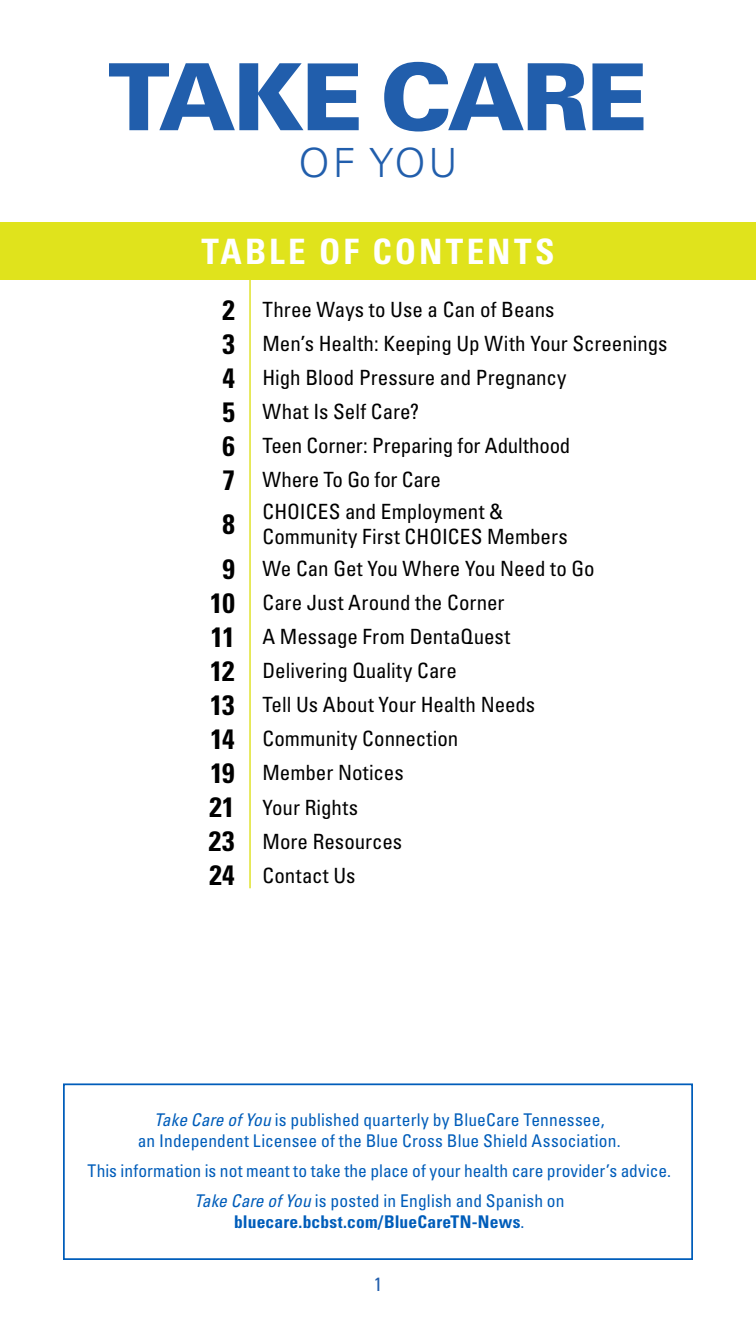
<style>
.page{position:relative;width:756px;height:1323px;background:#fff}
.page>*{position:absolute;margin:0;border:0;box-sizing:border-box;transform-origin:0 0}
.t1{font:900 92.75px "Univers LT Std";letter-spacing:-.035em;color:#215eac}
.t2{font:300 40.25px "Univers LT Std";color:#215eac}
.t3{font:700 condensed 35px "Univers LT Std";letter-spacing:.095em;color:#fff}
.t4{font:700 condensed 28px "Univers LT Std";letter-spacing:-.015em;color:#000}
.t5{font:condensed 21px/25.2px "Univers LT Std";color:#000}
.t6{font:condensed 19.25px "Univers LT Std";color:#215eac}
.t7{font:condensed 17.5px/21px "Univers LT Std";letter-spacing:.005em;color:#005dba;text-align:center}
.t8{font:700 condensed 17.5px/21px "Univers LT Std";letter-spacing:.01em;color:#005dba;text-align:center}
.s1{font-style:italic}
.s2{font-weight:400;font-style:italic}
.s3{font-weight:400}
</style>
<div class="page">
<div style="left:63px;top:1083px;width:630px;height:177px;border:2px solid #005dba"></div>
<hr style="left:249px;top:268px;width:2px;height:620px;background:#e4e649">
<div style="left:0;top:222px;width:756px;height:57px;background:#e0e31c"></div>
<p class="t1" style="left:108px;top:39px;width:541px">TAKE CARE</p>
<p class="t2" style="left:298px;top:138px;width:161px">OF YOU</p>
<h2 class="t3" style="left:201px;top:230px;width:355px">TABLE OF CONTENTS</h2>
<p class="t4" style="left:222px;top:293px;width:14px">2</p>
<p class="t4" style="left:222px;top:327px;width:14px">3</p>
<p class="t4" style="left:222px;top:361px;width:14px">4</p>
<p class="t4" style="left:222px;top:395px;width:14px">5</p>
<p class="t4" style="left:222px;top:429px;width:14px">6</p>
<p class="t4" style="left:222px;top:463px;width:14px">7</p>
<p class="t4" style="left:222px;top:507px;width:14px">8</p>
<p class="t4" style="left:222px;top:552px;width:14px">9</p>
<p class="t4" style="left:210px;top:586px;width:26px">10</p>
<p class="t4" style="left:211px;top:620px;width:25px">11</p>
<p class="t4" style="left:210px;top:654px;width:26px">12</p>
<p class="t4" style="left:210px;top:688px;width:26px">13</p>
<p class="t4" style="left:210px;top:722px;width:26px">14</p>
<p class="t4" style="left:210px;top:756px;width:26px">19</p>
<p class="t4" style="left:209px;top:790px;width:27px">21</p>
<p class="t4" style="left:209px;top:824px;width:27px">23</p>
<p class="t4" style="left:210px;top:858px;width:27px">24</p>
<p class="t5" style="left:262px;top:297px;width:293px">Three Ways to Use a Can of Beans</p>
<p class="t5" style="left:262px;top:331px;width:407px">Men’s Health: Keeping Up With Your Screenings</p>
<p class="t5" style="left:262px;top:365px;width:305px">High Blood Pressure and Pregnancy</p>
<p class="t5" style="left:262px;top:399px;width:158px">What Is Self Care?</p>
<p class="t5" style="left:262px;top:433px;width:309px">Teen Corner: Preparing for Adulthood</p>
<p class="t5" style="left:262px;top:467px;width:180px">Where To Go for Care</p>
<p class="t5" style="left:262px;top:499px;width:307px">CHOICES and Employment &amp;<br>Community First CHOICES Members</p>
<p class="t5" style="left:262px;top:556px;width:334px">We Can Get You Where You Need to Go</p>
<p class="t5" style="left:262px;top:590px;width:244px">Care Just Around the Corner</p>
<p class="t5" style="left:262px;top:624px;width:249px">A Message From DentaQuest</p>
<p class="t5" style="left:262px;top:658px;width:196px">Delivering Quality Care</p>
<p class="t5" style="left:262px;top:692px;width:274px">Tell Us About Your Health Needs</p>
<p class="t5" style="left:262px;top:726px;width:197px">Community Connection</p>
<p class="t5" style="left:262px;top:760px;width:143px">Member Notices</p>
<p class="t5" style="left:262px;top:794px;width:97px">Your Rights</p>
<p class="t5" style="left:262px;top:828px;width:141px">More Resources</p>
<p class="t5" style="left:262px;top:862px;width:95px">Contact Us</p>
<p class="t7" style="left:138px;top:1109px;width:484px"><span class="s1">Take Care of You</span> is published quarterly by BlueCare Tennessee,<br>an Independent Licensee of the Blue Cross Blue Shield Association.</p>
<p class="t7" style="left:87px;top:1160px;width:585px">This information is not meant to take the place of your health care provider’s advice.</p>
<p class="t8" style="left:194px;top:1190px;width:372px"><span class="s2">Take Care of You</span> <span class="s3">is posted in English and Spanish on </span>bluecare.bcbst.com/BlueCareTN-News<span class="s3">.</span></p>
<p class="t6" style="left:374px;top:1272px;width:10px">1</p>
</div>
